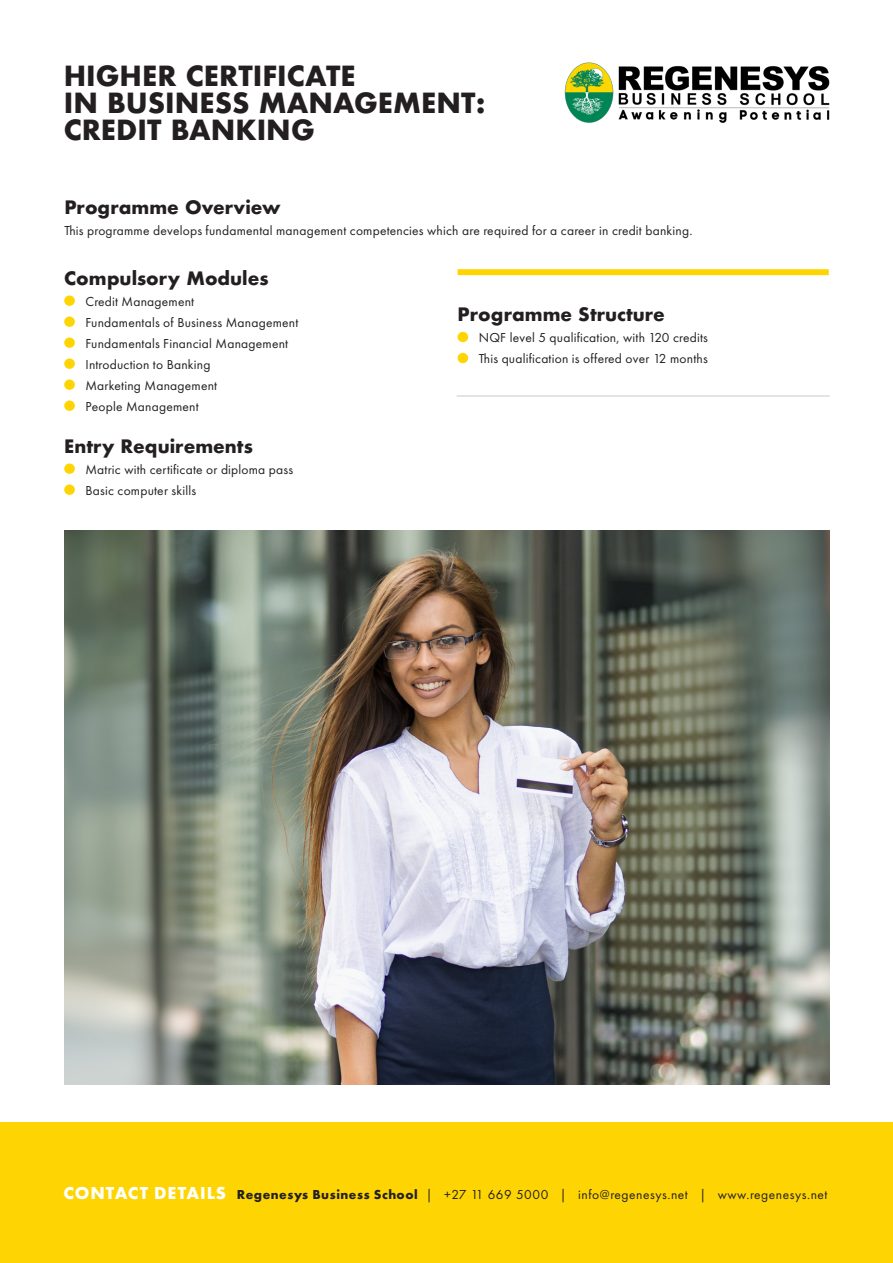
<style>
.page{position:relative;width:893px;height:1263px;background:#fff}
.page>*{position:absolute;margin:0;border:0;box-sizing:border-box;transform-origin:0 0}
.t1{font:700 27px "Futura";color:#231f20}
.t2{font:700 18px "Futura";color:#231f20}
.t3{font:13.5px "Futura PT";letter-spacing:.015em;color:#231f20}
.t4{font:13.5px "Futura PT";letter-spacing:.04em;color:#231f20}
.s1{font-weight:700;font-size:18px;color:#fff}
.s2{font-weight:700}
</style>
<div class="page">
<div style="left:64px;top:295px;width:11px;height:11px;background:#fed503;border-radius:50%"></div>
<div style="left:64px;top:316px;width:11px;height:11px;background:#fed503;border-radius:50%"></div>
<div style="left:64px;top:337px;width:11px;height:11px;background:#fed503;border-radius:50%"></div>
<div style="left:64px;top:358px;width:11px;height:11px;background:#fed503;border-radius:50%"></div>
<div style="left:64px;top:379px;width:11px;height:11px;background:#fed503;border-radius:50%"></div>
<div style="left:64px;top:400px;width:11px;height:11px;background:#fed503;border-radius:50%"></div>
<div style="left:64px;top:463px;width:11px;height:11px;background:#fed503;border-radius:50%"></div>
<div style="left:64px;top:484px;width:11px;height:11px;background:#fed503;border-radius:50%"></div>
<div style="left:458px;top:332px;width:10px;height:10px;background:#fed503;border-radius:50%"></div>
<div style="left:458px;top:353px;width:10px;height:10px;background:#fed503;border-radius:50%"></div>
<div style="left:0;top:1122px;width:893px;height:141px;background:#fed503"></div>
<div style="left:458px;top:269px;width:371px;height:6px;background:#fed503"></div>
<hr style="left:457px;top:396px;width:373px;height:1px;background:#c7c8ca">
<img style="left:64px;top:530px;width:765px;height:554px">
<img style="left:564px;top:62px;width:266px;height:61px">
<p class="t1" style="left:64px;top:57px;width:294px">HIGHER CERTIFICATE</p>
<p class="t1" style="left:64px;top:84px;width:423px">IN BUSINESS MANAGEMENT:</p>
<p class="t1" style="left:64px;top:111px;width:253px">CREDIT BANKING</p>
<p class="t2" style="left:64px;top:194px;width:218px">Programme Overview</p>
<p class="t3" style="left:64px;top:222px;width:630px">This programme develops fundamental management competencies which are required for a career in credit banking.</p>
<p class="t2" style="left:64px;top:265px;width:206px">Compulsory Modules</p>
<p class="t3" style="left:85px;top:293px;width:110px">Credit Management</p>
<p class="t3" style="left:85px;top:314px;width:214px">Fundamentals of Business Management</p>
<p class="t3" style="left:85px;top:335px;width:204px">Fundamentals Financial Management</p>
<p class="t3" style="left:85px;top:356px;width:126px">Introduction to Banking</p>
<p class="t3" style="left:85px;top:377px;width:133px">Marketing Management</p>
<p class="t3" style="left:85px;top:398px;width:115px">People Management</p>
<p class="t2" style="left:64px;top:433px;width:190px">Entry Requirements</p>
<p class="t3" style="left:85px;top:461px;width:209px">Matric with certificate or diploma pass</p>
<p class="t3" style="left:85px;top:482px;width:112px">Basic computer skills</p>
<p class="t2" style="left:458px;top:301px;width:209px">Programme Structure</p>
<p class="t3" style="left:479px;top:330px;width:231px">NQF level 5 qualification, with 120 credits</p>
<p class="t3" style="left:479px;top:351px;width:230px">This qualification is offered over 12 months</p>
<p class="t4" style="left:63px;top:1186px;width:766px"><span class="s1">CONTACT DETAILS</span> <span class="s2">Regenesys Business School</span> | +27 11 669 5000 | info@regenesys.net | www.regenesys.net</p>
</div>
